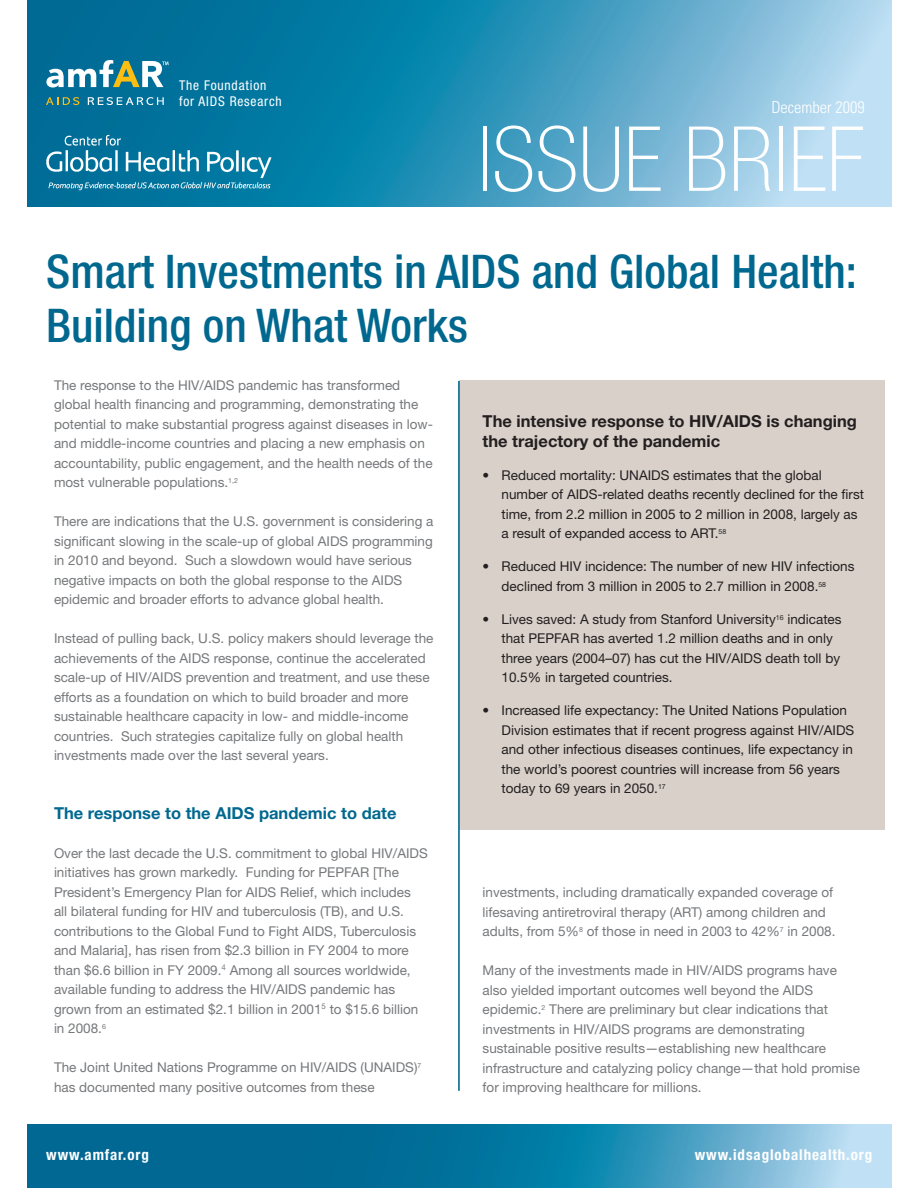
<style>
.page{position:relative;width:918px;height:1188px;background:#fff}
.page>*{position:absolute;margin:0;border:0;box-sizing:border-box;transform-origin:0 0}
.t1{font:100 condensed 90px "Helvetica Neue LT Std";color:#fff}
.t2{font:500 condensed 46.5px "Helvetica Neue LT Std";color:#00688f}
.sidebar_blk{font:700 16.5px/19.5px "Helvetica Neue LT Std";color:#231f20}
.body{font:700 16.5px "Helvetica Neue LT Std";color:#00688f}
.Paragraph_Style_-Bod{font:300 condensed 16.5px "Univers LT Std";color:#fff}
.t3{font:700 condensed 15px "Helvetica Neue LT Std";letter-spacing:.06em;color:#fff}
.body-2{font:13.5px/19.5px "Helvetica Neue LT Std";color:#76787b}
.sidebar_blk-2{font:13.5px/19.5px "Helvetica Neue LT Std";color:#231f20}
.t4{font:condensed 13.5px/16.2px "Helvetica Neue LT Std";letter-spacing:.06em;color:#fff}
</style>
<div class="page">
<div style="left:459px;top:380px;width:426px;height:450px;background:#d8d0c9"></div>
<svg style="left:28px;top:0;width:864px;height:207px;background:#419bbe"></svg>
<svg style="left:28px;top:1125px;width:864px;height:63px;background:#2686ac"></svg>
<svg style="left:46px;top:97px;width:33px;height:8px"></svg>
<svg style="left:88px;top:97px;width:76px;height:8px"></svg>
<svg style="left:46px;top:60px;width:123px;height:28px"></svg>
<svg style="left:46px;top:135px;width:226px;height:55px;background:#298aac"></svg>
<hr style="left:458px;top:381px;width:2px;height:710px;background:#00688f">
<p class="t4" style="left:179px;top:77px;width:104px">The Foundation for AIDS Research</p>
<p class="Paragraph_Style_-Bod" style="left:771px;top:97px;width:95px">December 2009</p>
<p class="t1" style="left:477px;top:109px;width:388px">ISSUE BRIEF</p>
<p class="t2" style="left:46px;top:243px;width:812px">Smart Investments in AIDS and Global Health:</p>
<p class="t2" style="left:46px;top:297px;width:423px">Building on What Works</p>
<p class="body-2" style="left:54px;top:375px;width:381px">The response to the HIV/AIDS pandemic has transformed global health financing and programming, demonstrating the potential to make substantial progress against diseases in low&shy;and middle-income countries and placing a new emphasis on accountability, public engagement, and the health needs of the most vulnerable populations.<sup>1,2</sup></p>
<p class="body-2" style="left:54px;top:511px;width:381px">There are indications that the U.S. government is considering a significant slowing in the scale-up of global AIDS programming in 2010 and beyond. Such a slowdown would have serious negative impacts on both the global response to the AIDS epidemic and broader efforts to advance global health.</p>
<p class="body-2" style="left:54px;top:628px;width:381px">Instead of pulling back, U.S. policy makers should leverage the achievements of the AIDS response, continue the accelerated scale-up of HIV/AIDS prevention and treatment, and use these efforts as a foundation on which to build broader and more sustainable healthcare capacity in low- and middle-income countries. Such strategies capitalize fully on global health investments made over the last several years.</p>
<p class="body" style="left:54px;top:803px;width:344px">The response to the AIDS pandemic to date</p>
<p class="body-2" style="left:54px;top:843px;width:375px">Over the last decade the U.S. commitment to global HIV/AIDS initiatives has grown markedly. Funding for PEPFAR [The President’s Emergency Plan for AIDS Relief, which includes<br>all bilateral funding for HIV and tuberculosis (TB), and U.S. contributions to the Global Fund to Fight AIDS, Tuberculosis and Malaria], has risen from $2.3 billion in FY 2004 to more than $6.6 billion in FY 2009.<sup>4</sup> Among all sources worldwide, available funding to address the HIV/AIDS pandemic has grown from an estimated $2.1 billion in 2001<sup>5</sup> to $15.6 billion in 2008.<sup>6</sup></p>
<p class="body-2" style="left:54px;top:1057px;width:369px">The Joint United Nations Programme on HIV/AIDS (UNAIDS)<sup>7 </sup>has documented many positive outcomes from these</p>
<p class="sidebar_blk" style="left:483px;top:411px;width:376px">The intensive response to HIV/AIDS is changing the trajectory of the pandemic</p>
<p class="sidebar_blk-2" style="left:502px;top:465px;width:364px;text-indent:-19px">• Reduced mortality: UNAIDS estimates that the global number of AIDS-related deaths recently declined for the first time, from 2.2 million in 2005 to 2 million in 2008, largely as a result of expanded access to ART.<sup>58</sup></p>
<p class="sidebar_blk-2" style="left:502px;top:557px;width:355px;text-indent:-19px">• Reduced HIV incidence: The number of new HIV infections declined from 3 million in 2005 to 2.7 million in 2008.<sup>58</sup></p>
<p class="sidebar_blk-2" style="left:502px;top:609px;width:342px;text-indent:-19px">• Lives saved: A study from Stanford University<sup>16</sup> indicates that PEPFAR has averted 1.2 million deaths and in only three years (2004–07) has cut the HIV/AIDS death toll by 10.5% in targeted countries.</p>
<p class="sidebar_blk-2" style="left:502px;top:701px;width:354px;text-indent:-19px">• Increased life expectancy: The United Nations Population Division estimates that if recent progress against HIV/AIDS and other infectious diseases continues, life expectancy in the world’s poorest countries will increase from 56 years today to 69 years in 2050.<sup>17</sup></p>
<p class="body-2" style="left:483px;top:883px;width:354px">investments, including dramatically expanded coverage of lifesaving antiretroviral therapy (ART) among children and adults, from 5%<sup>8</sup> of those in need in 2003 to 42%<sup>7</sup> in 2008.</p>
<p class="body-2" style="left:483px;top:961px;width:379px">Many of the investments made in HIV/AIDS programs have also yielded important outcomes well beyond the AIDS epidemic.<sup>2</sup> There are preliminary but clear indications that investments in HIV/AIDS programs are demonstrating sustainable positive results—establishing new healthcare infrastructure and catalyzing policy change—that hold promise for improving healthcare for millions.</p>
<p class="t3" style="left:46px;top:1146px;width:104px">www.amfar.org</p>
<p class="t3" style="left:695px;top:1146px;width:179px">www.idsaglobalhealth.org</p>
</div>
